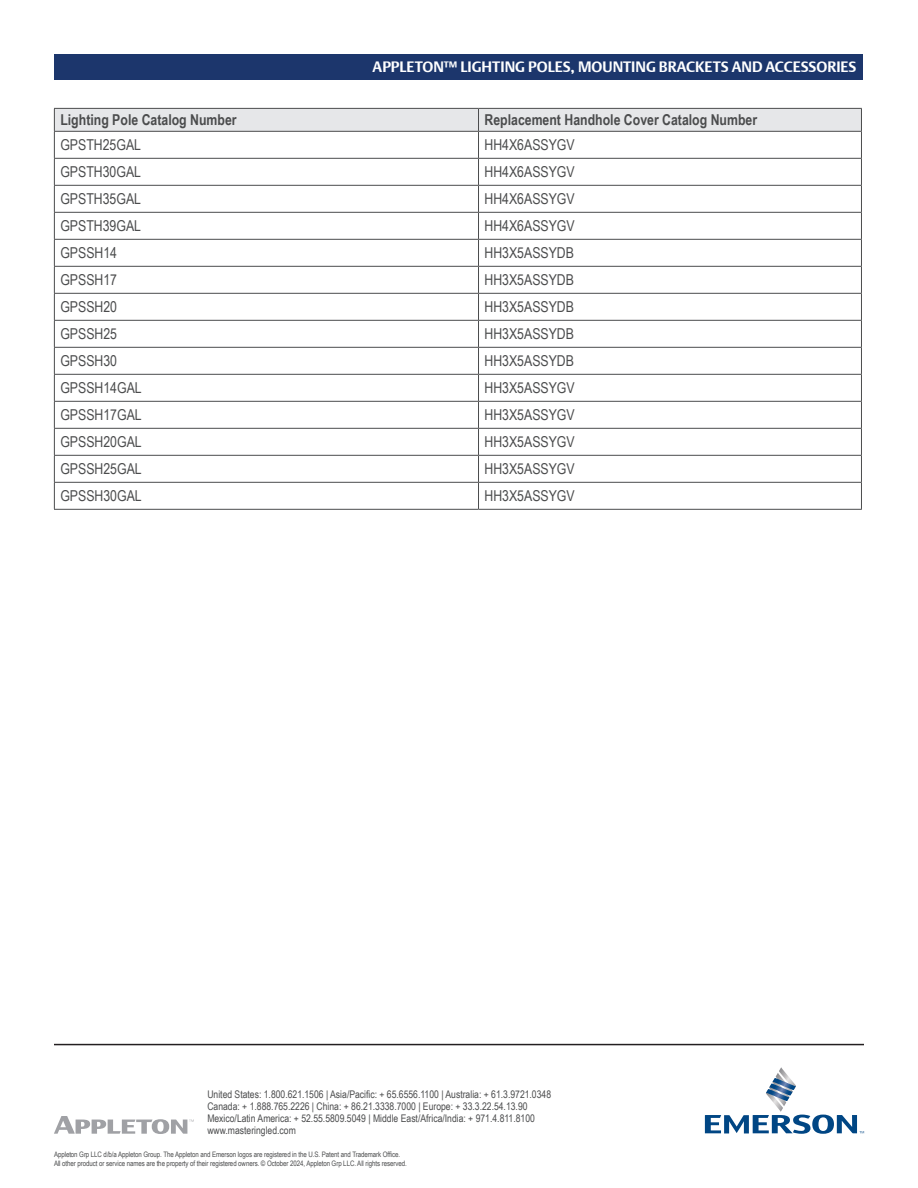
<style>
.page{position:relative;width:918px;height:1188px;background:#fff}
.page>*{position:absolute;margin:0;border:0;box-sizing:border-box;transform-origin:0 0}
.t1{font:15px "Arial Narrow";color:#4b4c4d}
.t2{font:700 15px "Arial Narrow";color:#4b4c4d}
.t3{font:700 15px "DTL Argo T";color:#fff}
.t4{font:10.5px/12px "Arial Narrow";color:#4b4c4d}
.t5{font:7.5px/9px "Arial Narrow";letter-spacing:-.01em;color:#4b4c4d}
</style>
<div class="page">
<svg style="left:705px;top:1067px;width:159px;height:67px"></svg>
<hr style="left:54px;top:1044px;width:810px;height:1px;background:#231f20">
<svg style="left:54px;top:1116px;width:140px;height:18px"></svg>
<div style="left:54px;top:54px;width:808px;height:25px;background:#1c366c"></div>
<svg style="left:54px;top:109px;width:808px;height:400px"></svg>
<hr style="left:54px;top:509px;width:425px;height:1px;background:#4b4c4d">
<hr style="left:479px;top:509px;width:383px;height:1px;background:#4b4c4d">
<hr style="left:54px;top:108px;width:425px;height:1px;background:#4b4c4d">
<hr style="left:479px;top:108px;width:383px;height:1px;background:#4b4c4d">
<p class="t3" style="left:373px;top:58px;width:485px">APPLETON™ LIGHTING POLES, MOUNTING BRACKETS AND ACCESSORIES</p>
<p class="t2" style="left:60px;top:109px;width:178px">Lighting Pole Catalog Number</p>
<p class="t2" style="left:485px;top:109px;width:274px">Replacement Handhole Cover Catalog Number</p>
<p class="t1" style="left:60px;top:134px;width:82px">GPSTH25GAL</p>
<p class="t1" style="left:485px;top:134px;width:92px">HH4X6ASSYGV</p>
<p class="t1" style="left:60px;top:161px;width:82px">GPSTH30GAL</p>
<p class="t1" style="left:485px;top:161px;width:92px">HH4X6ASSYGV</p>
<p class="t1" style="left:60px;top:188px;width:82px">GPSTH35GAL</p>
<p class="t1" style="left:485px;top:188px;width:92px">HH4X6ASSYGV</p>
<p class="t1" style="left:60px;top:215px;width:82px">GPSTH39GAL</p>
<p class="t1" style="left:485px;top:215px;width:92px">HH4X6ASSYGV</p>
<p class="t1" style="left:60px;top:242px;width:58px">GPSSH14</p>
<p class="t1" style="left:485px;top:242px;width:91px">HH3X5ASSYDB</p>
<p class="t1" style="left:60px;top:269px;width:58px">GPSSH17</p>
<p class="t1" style="left:485px;top:269px;width:91px">HH3X5ASSYDB</p>
<p class="t1" style="left:60px;top:296px;width:58px">GPSSH20</p>
<p class="t1" style="left:485px;top:296px;width:91px">HH3X5ASSYDB</p>
<p class="t1" style="left:60px;top:323px;width:58px">GPSSH25</p>
<p class="t1" style="left:485px;top:323px;width:91px">HH3X5ASSYDB</p>
<p class="t1" style="left:60px;top:350px;width:58px">GPSSH30</p>
<p class="t1" style="left:485px;top:350px;width:91px">HH3X5ASSYDB</p>
<p class="t1" style="left:60px;top:377px;width:83px">GPSSH14GAL</p>
<p class="t1" style="left:485px;top:377px;width:92px">HH3X5ASSYGV</p>
<p class="t1" style="left:60px;top:404px;width:83px">GPSSH17GAL</p>
<p class="t1" style="left:485px;top:404px;width:92px">HH3X5ASSYGV</p>
<p class="t1" style="left:60px;top:431px;width:83px">GPSSH20GAL</p>
<p class="t1" style="left:485px;top:431px;width:92px">HH3X5ASSYGV</p>
<p class="t1" style="left:60px;top:458px;width:83px">GPSSH25GAL</p>
<p class="t1" style="left:485px;top:458px;width:92px">HH3X5ASSYGV</p>
<p class="t1" style="left:60px;top:485px;width:83px">GPSSH30GAL</p>
<p class="t1" style="left:485px;top:485px;width:92px">HH3X5ASSYGV</p>
<p class="t4" style="left:207px;top:1088px;width:345px">United States: 1.800.621.1506 | Asia/Pacific: + 65.6556.1100 | Australia: + 61.3.9721.0348<br>Canada: + 1.888.765.2226 | China: + 86.21.3338.7000 | Europe: + 33.3.22.54.13.90<br>Mexico/Latin America: + 52.55.5809.5049 | Middle East/Africa/India: + 971.4.811.8100 www.masteringled.com</p>
<p class="t5" style="left:54px;top:1150px;width:354px">Appleton Grp LLC d/b/a Appleton Group. The Appleton and Emerson logos are registered in the U.S. Patent and Trademark Office.<br>All other product or service names are the property of their registered owners. © October 2024, Appleton Grp LLC. All rights reserved.</p>
</div>
